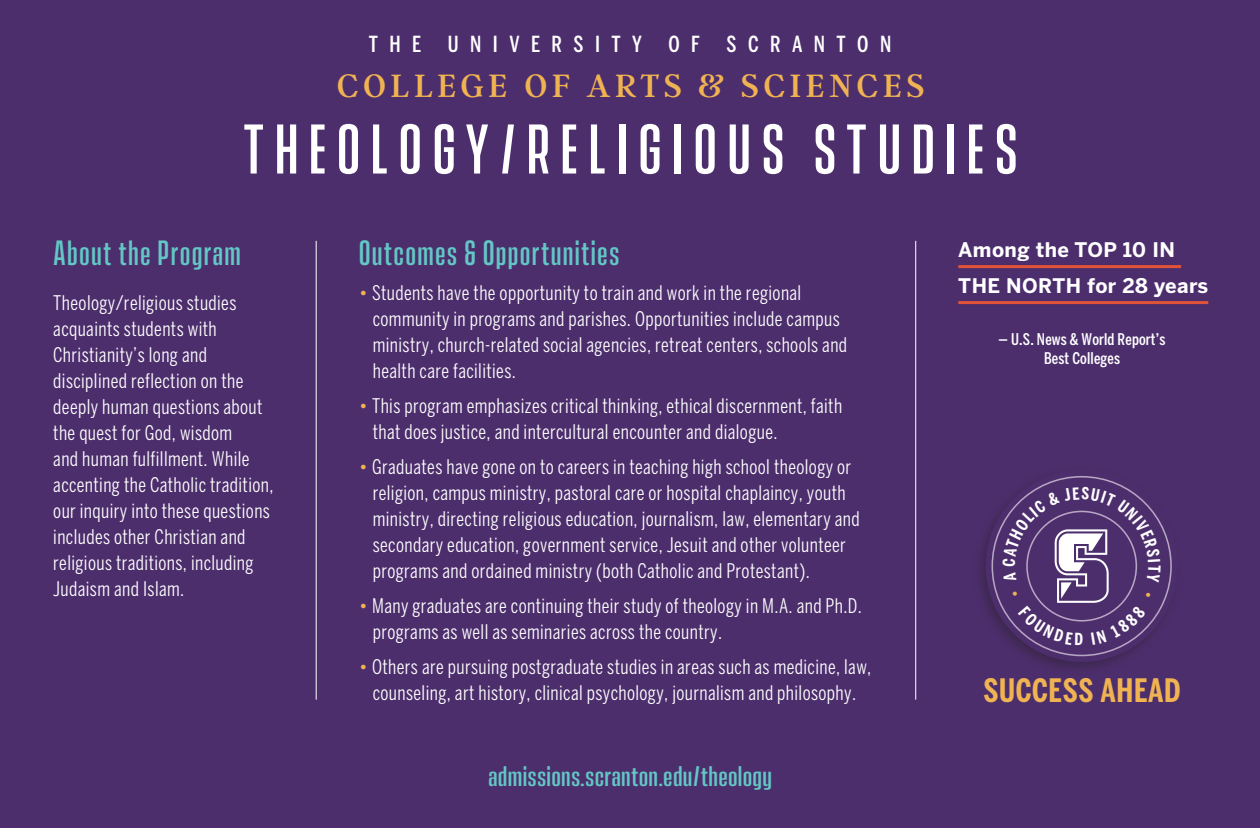
<style>
.page{position:relative;width:1260px;height:828px;background:#4d2e6d}
.page>*{position:absolute;margin:0;border:0;box-sizing:border-box;transform-origin:0 0}
.Front_-_Major{font:500 64px "Vanguard CF";letter-spacing:.16em;color:#fff}
.Front_-_College{font:36px "Argent CF";letter-spacing:.13em;color:#f0b352}
.t1{font:500 32px "Vanguard CF";letter-spacing:.04em;color:#63c7c5}
.t2{font:700 extra-condensed 32px "Benton Sans";letter-spacing:.02em;color:#f0b352}
.Front_-_Link{font:500 25.8px "Vanguard CF";letter-spacing:.01em;color:#63c7c5;scale:1.1 1}
.t3{font:500 extra-condensed 22px "Benton Sans";letter-spacing:.52em;color:#fff}
.Front_-_Description{font:extra-condensed 20px/26px "Benton Sans";letter-spacing:.02em;color:#fff}
.CO_Underline_RED_Thi{font:700 20px/36px "Benton Sans";letter-spacing:.02em;color:#fff}
.SP_Name{font:500 extra-condensed 16px/19.2px "Benton Sans";letter-spacing:.01em;color:#fff;text-align:center}
.s1{color:#f0b352}
</style>
<div class="page">
<hr style="left:316px;top:241px;width:1px;height:459px;background:#fff">
<hr style="left:915px;top:241px;width:1px;height:459px;background:#fff">
<div style="left:972px;top:465px;width:211px;height:212px;background:#231f20;opacity:.4"></div>
<svg style="left:986px;top:470px;width:192px;height:192px"></svg>
<hr style="left:958px;top:265px;width:223px;height:3px;background:#e05336">
<hr style="left:958px;top:301px;width:250px;height:3px;background:#e05336">
<svg style="left:1003px;top:487px;width:158px;height:158px"></svg>
<p class="t3" style="left:369px;top:32px;width:524px">THE UNIVERSITY OF SCRANTON</p>
<p class="Front_-_College" style="left:337px;top:64px;width:589px">COLLEGE OF ARTS &amp; SCIENCES</p>
<p class="Front_-_Major" style="left:243px;top:111px;width:777px">THEOLOGY/RELIGIOUS STUDIES</p>
<p class="t1" style="left:53px;top:234px;width:189px">About the Program</p>
<p class="Front_-_Description" style="left:53px;top:289px;width:222px">Theology/religious studies acquaints students with<br>Christianity’s long and disciplined reflection on the deeply human questions about the quest for God, wisdom<br>and human fulfillment. While accenting the Catholic tradition, our inquiry into these questions includes other Christian and religious traditions, including<br>Judaism and Islam.</p>
<p class="t1" style="left:359px;top:234px;width:262px">Outcomes &amp; Opportunities</p>
<p class="Front_-_Description" style="left:373px;top:279px;width:476px;text-indent:-14px"><span class="s1">•</span> Students have the opportunity to train and work in the regional community in programs and parishes. Opportunities include campus ministry, church-related social agencies, retreat centers, schools and health care facilities.</p>
<p class="Front_-_Description" style="left:373px;top:392px;width:471px;text-indent:-14px"><span class="s1">•</span> This program emphasizes critical thinking, ethical discernment, faith that does justice, and intercultural encounter and dialogue.</p>
<p class="Front_-_Description" style="left:373px;top:453px;width:488px;text-indent:-14px"><span class="s1">•</span> Graduates have gone on to careers in teaching high school theology or religion, campus ministry, pastoral care or hospital chaplaincy, youth ministry, directing religious education, journalism, law, elementary and secondary education, government service, Jesuit and other volunteer programs and ordained ministry (both Catholic and Protestant).</p>
<p class="Front_-_Description" style="left:373px;top:592px;width:491px;text-indent:-14px"><span class="s1">•</span> Many graduates are continuing their study of theology in M.A. and Ph.D. programs as well as seminaries across the country.</p>
<p class="Front_-_Description" style="left:359px;top:653px;width:514px;text-align:center"><span class="s1">•</span> Others are pursuing postgraduate studies in areas such as medicine, law, counseling, art history, clinical psychology, journalism and philosophy.</p>
<p class="Front_-_Link" style="left:488px;top:761px;width:259px">admissions.scranton.edu/theology</p>
<p class="CO_Underline_RED_Thi" style="left:958px;top:231px;width:251px">Among the TOP 10 IN<br>THE NORTH for 28 years</p>
<p class="SP_Name" style="left:999px;top:330px;width:168px">— U.S. News &amp; World Report’s<br>Best Colleges</p>
<p class="t2" style="left:984px;top:672px;width:198px">SUCCESS AHEAD</p>
</div>
